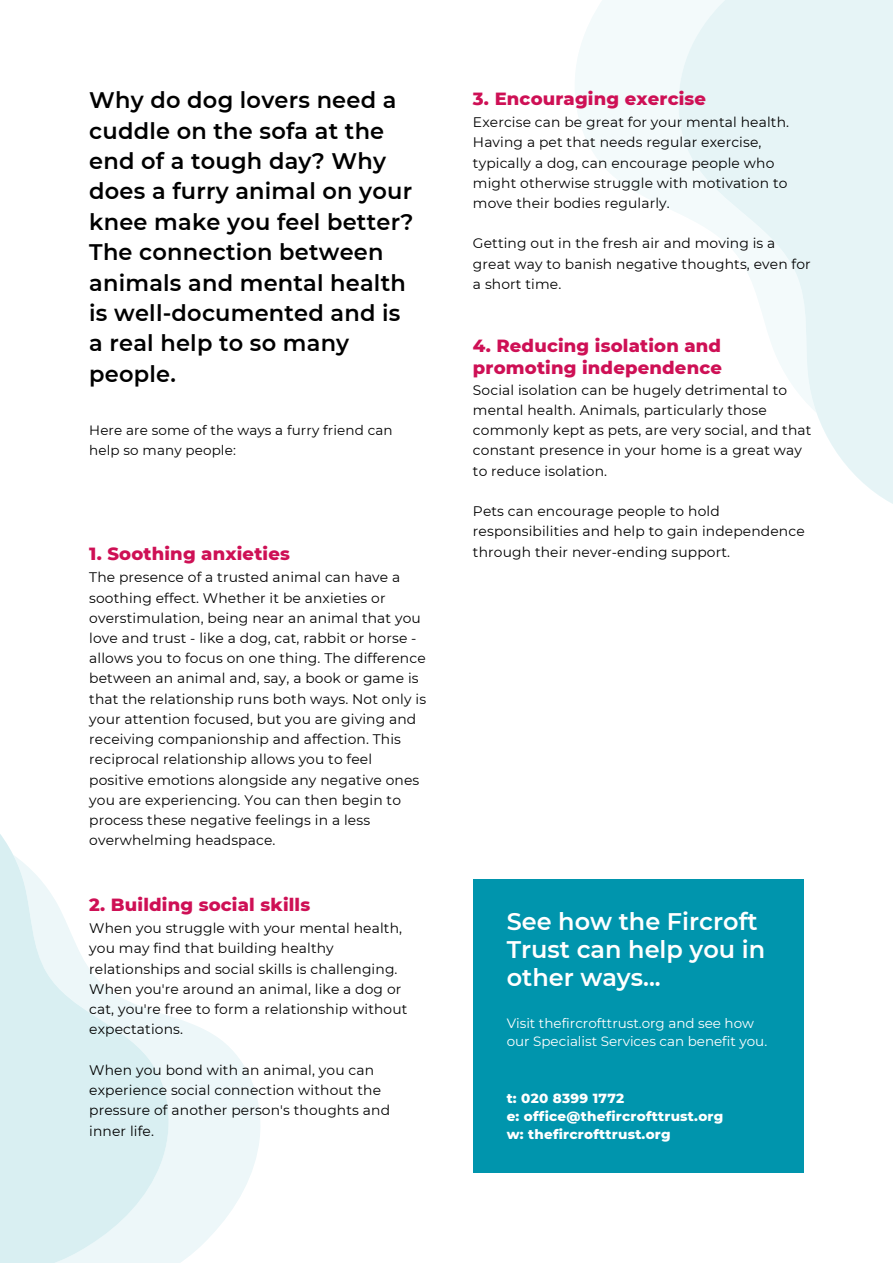
<style>
.page{position:relative;width:893px;height:1264px;background:#fff}
.page>*{position:absolute;margin:0;border:0;box-sizing:border-box;transform-origin:0 0}
.t1{font:600 24px/28px "Montserrat";color:#fff}
.t2{font:600 22.5px/30.3px "Montserrat";letter-spacing:.01em;color:#000}
.t3{font:800 18px/22.5px "Montserrat";letter-spacing:.01em;color:#ce1055}
.t4{font:13.8px/20.2px "Montserrat";letter-spacing:.01em;color:#000}
.t5{font:13.5px/18px "Montserrat";color:#fff}
.t6{font:800 13.5px "Montserrat";letter-spacing:.02em;color:#fff}
.t7{font:13.5px/20.2px "Montserrat";letter-spacing:.01em;color:#000}
</style>
<div class="page">
<svg style="left:0;top:834px;width:260px;height:428px"></svg>
<svg style="left:575px;top:0;width:317px;height:503px"></svg>
<div style="left:473px;top:879px;width:330px;height:294px;background:#0095ad"></div>
<p class="t2" style="left:89px;top:85px;width:325px">Why do dog lovers need a cuddle on the sofa at the end of a tough day? Why does a furry animal on your knee make you feel better?<br>The connection between animals and mental health is well-documented and is a real help to so many people.</p>
<p class="t7" style="left:89px;top:419px;width:305px">Here are some of the ways a furry friend can help so many people:</p>
<p class="t3" style="left:473px;top:87px;width:235px">3. Encouraging exercise</p>
<p class="t4" style="left:473px;top:112px;width:317px">Exercise can be great for your mental health.<br>Having a pet that needs regular exercise, typically a dog, can encourage people who might otherwise struggle with motivation to move their bodies regularly.</p>
<p class="t4" style="left:473px;top:233px;width:339px">Getting out in the fresh air and moving is a great way to banish negative thoughts, even for a short time.</p>
<p class="t3" style="left:473px;top:334px;width:250px">4. Reducing isolation and promoting independence</p>
<p class="t4" style="left:473px;top:379px;width:340px">Social isolation can be hugely detrimental to mental health. Animals, particularly those commonly kept as pets, are very social, and that constant presence in your home is a great way to reduce isolation.</p>
<p class="t4" style="left:473px;top:501px;width:333px">Pets can encourage people to hold responsibilities and help to gain independence</p>
<p class="t3" style="left:89px;top:542px;width:202px">1. Soothing anxieties</p>
<p class="t4" style="left:473px;top:541px;width:259px">through their never-ending support.</p>
<p class="t4" style="left:89px;top:567px;width:338px">The presence of a trusted animal can have a soothing effect. Whether it be anxieties or overstimulation, being near an animal that you love and trust - like a dog, cat, rabbit or horse - allows you to focus on one thing. The difference between an animal and, say, a book or game is that the relationship runs both ways. Not only is your attention focused, but you are giving and receiving companionship and affection. This reciprocal relationship allows you to feel positive emotions alongside any negative ones you are experiencing. You can then begin to process these negative feelings in a less overwhelming headspace.</p>
<p class="t3" style="left:89px;top:892px;width:222px">2. Building social skills</p>
<p class="t4" style="left:89px;top:918px;width:319px">When you struggle with your mental health, you may find that building healthy relationships and social skills is challenging.<br>When you're around an animal, like a dog or cat, you're free to form a relationship without expectations.</p>
<p class="t4" style="left:89px;top:1059px;width:302px">When you bond with an animal, you can experience social connection without the pressure of another person's thoughts and inner life.</p>
<p class="t1" style="left:506px;top:907px;width:260px">See how the Fircroft<br>Trust can help you in other ways...</p>
<p class="t5" style="left:506px;top:1013px;width:262px">Visit thefircrofttrust.org and see how our Specialist Services can benefit you.</p>
<p class="t6" style="left:506px;top:1090px;width:119px">t: 020 8399 1772</p>
<p class="t6" style="left:506px;top:1108px;width:218px">e: office@thefircrofttrust.org</p>
<p class="t6" style="left:506px;top:1126px;width:165px">w: thefircrofttrust.org</p>
</div>
